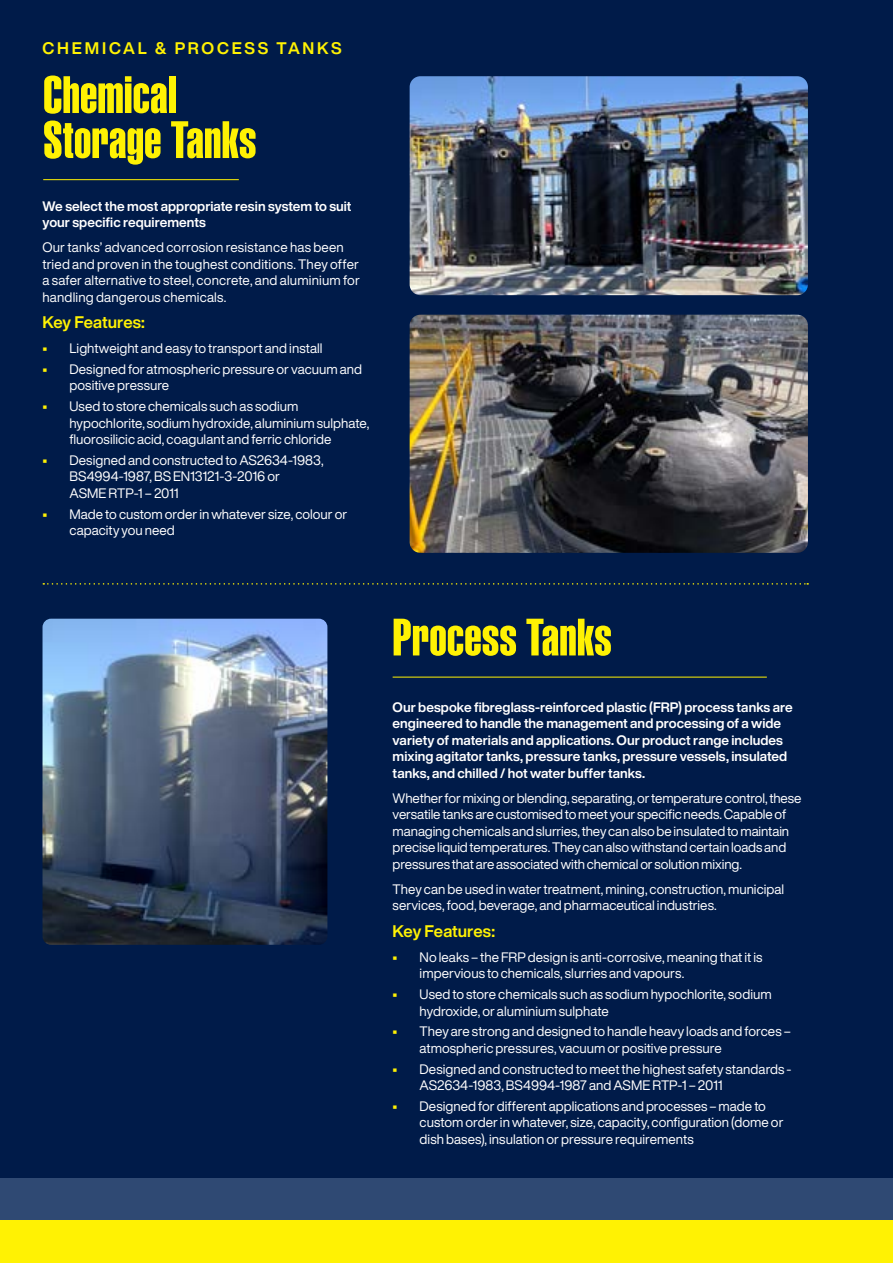
<style>
.page{position:relative;width:893px;height:1263px;background:#001b49}
.page>*{position:absolute;margin:0;border:0;box-sizing:border-box;transform-origin:0 0}
.t1{font:51.6px/45px "Helvetica LT Pro X Compressed";letter-spacing:.005em;color:#fff203}
.t2{font:700 16.5px "Helvetica Now Display";letter-spacing:.005em;color:#fff203}
.t3{font:700 16.5px "Helvetica Now Display";letter-spacing:.165em;color:#fff203}
.t4{font:13.5px/16.5px "Helvetica Now Display";color:#fff}
.t5{font:700 13.5px/16.5px "Helvetica Now Display";letter-spacing:.005em;color:#fff}
.s1{font-weight:700;color:#fff203}
</style>
<div class="page">
<div style="left:0;top:1178px;width:893px;height:42px;background:#2f4973"></div>
<div style="left:0;top:1220px;width:893px;height:43px;background:#fff203"></div>
<img style="left:43px;top:619px;width:284px;height:326px">
<hr style="left:393px;top:677px;width:374px;height:1px;background:#fff203">
<svg style="left:43px;top:583px;width:765px;height:2px"></svg>
<img style="left:410px;top:76px;width:398px;height:219px">
<img style="left:410px;top:315px;width:398px;height:238px">
<hr style="left:43px;top:179px;width:196px;height:1px;background:#fff203">
<p class="t3" style="left:43px;top:37px;width:300px">CHEMICAL &amp; PROCESS TANKS</p>
<h1 class="t1" style="left:43px;top:72px;width:215px">Chemical<br>Storage Tanks</h1>
<p class="t5" style="left:43px;top:197px;width:311px">We select the most appropriate resin system to suit your specific requirements</p>
<p class="t4" style="left:43px;top:239px;width:319px">Our tanks’ advanced corrosion resistance has been tried and proven in the toughest conditions. They offer a safer alternative to steel, concrete, and aluminium for handling dangerous chemicals.</p>
<p class="t2" style="left:43px;top:311px;width:104px">Key Features:</p>
<p class="t4" style="left:43px;top:340px;width:282px"><span class="s1">•</span> Lightweight and easy to transport and install</p>
<p class="t4" style="left:70px;top:361px;width:294px;text-indent:-27px"><span class="s1">•</span> Designed for atmospheric pressure or vacuum and positive pressure</p>
<p class="t4" style="left:70px;top:398px;width:301px;text-indent:-27px"><span class="s1">•</span> Used to store chemicals such as sodium hypochlorite, sodium hydroxide, aluminium sulphate, fluorosilicic acid, coagulant and ferric chloride</p>
<p class="t4" style="left:70px;top:452px;width:256px;text-indent:-27px"><span class="s1">•</span> Designed and constructed to AS2634-1983,<br>BS4994-1987, BS EN13121-3-2016 or<br>ASME RTP-1 – 2011</p>
<p class="t4" style="left:70px;top:505px;width:279px;text-indent:-27px"><span class="s1">•</span> Made to custom order in whatever size, colour or capacity you need</p>
<h1 class="t1" style="left:393px;top:615px;width:220px">Process Tanks</h1>
<p class="t5" style="left:393px;top:699px;width:402px">Our bespoke fibreglass-reinforced plastic (FRP) process tanks are engineered to handle the management and processing of a wide variety of materials and applications. Our product range includes mixing agitator tanks, pressure tanks, pressure vessels, insulated tanks, and chilled / hot water buffer tanks.</p>
<p class="t4" style="left:393px;top:790px;width:410px">Whether for mixing or blending, separating, or temperature control, these versatile tanks are customised to meet your specific needs. Capable of managing chemicals and slurries, they can also be insulated to maintain precise liquid temperatures. They can also withstand certain loads and pressures that are associated with chemical or solution mixing.</p>
<p class="t4" style="left:393px;top:881px;width:393px">They can be used in water treatment, mining, construction, municipal services, food, beverage, and pharmaceutical industries.</p>
<p class="t2" style="left:393px;top:919px;width:104px">Key Features:</p>
<p class="t4" style="left:420px;top:949px;width:344px;text-indent:-27px"><span class="s1">•</span> No leaks – the FRP design is anti-corrosive, meaning that it is impervious to chemicals, slurries and vapours.</p>
<p class="t4" style="left:420px;top:986px;width:354px;text-indent:-27px"><span class="s1">•</span> Used to store chemicals such as sodium hypochlorite, sodium hydroxide, or aluminium sulphate</p>
<p class="t4" style="left:420px;top:1023px;width:373px;text-indent:-27px"><span class="s1">•</span> They are strong and designed to handle heavy loads and forces – atmospheric pressures, vacuum or positive pressure</p>
<p class="t4" style="left:420px;top:1060px;width:373px;text-indent:-27px"><span class="s1">•</span> Designed and constructed to meet the highest safety standards -<br>AS2634-1983, BS4994-1987 and ASME RTP-1 – 2011</p>
<p class="t4" style="left:420px;top:1098px;width:365px;text-indent:-27px"><span class="s1">•</span> Designed for different applications and processes – made to custom order in whatever, size, capacity, configuration (dome or dish bases), insulation or pressure requirements</p>
</div>
